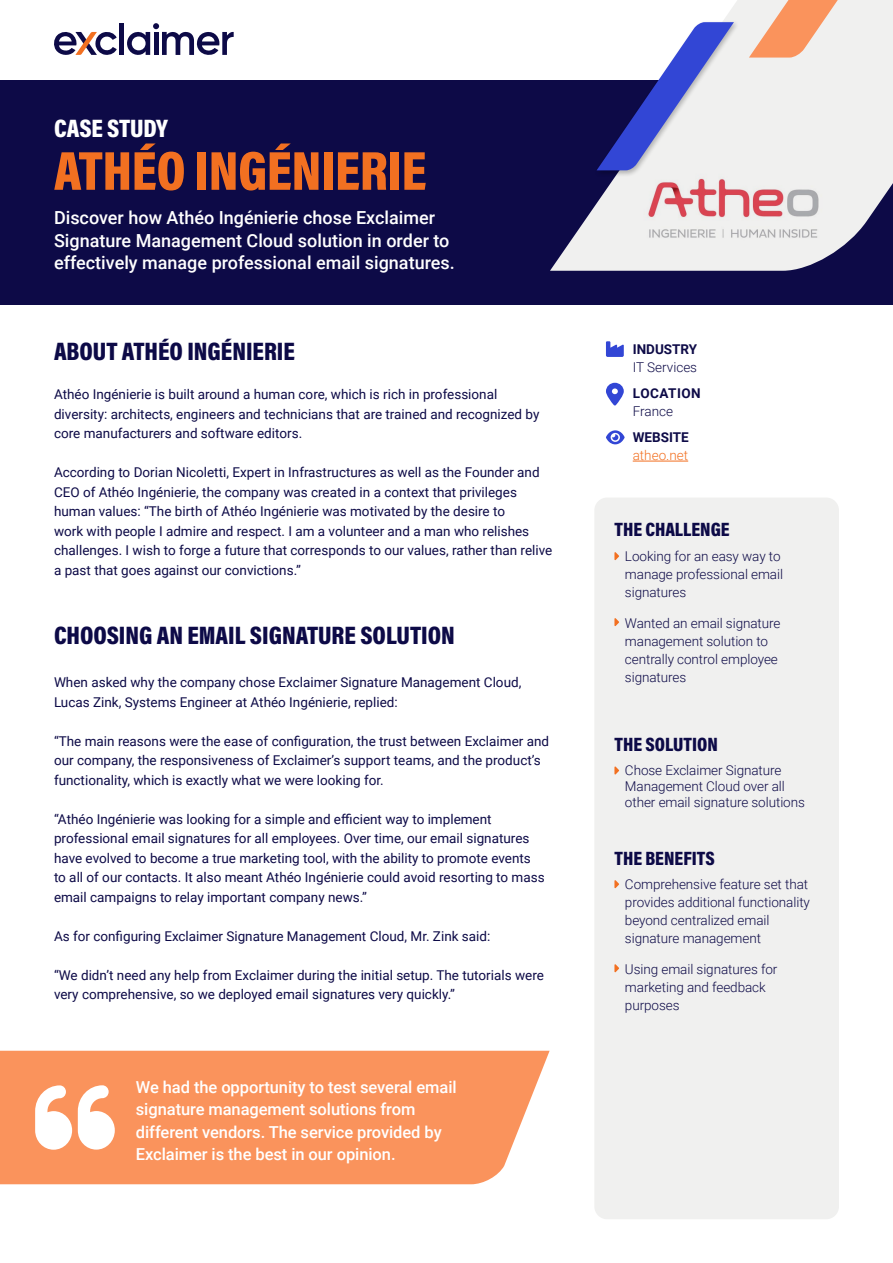
<style>
.page{position:relative;width:893px;height:1263px;background:#fff}
.page>*{position:absolute;margin:0;border:0;box-sizing:border-box;transform-origin:0 0}
.t1{font:900 55.5px "Acumin Pro Cond";letter-spacing:-.005em;color:#f27021}
.t2{font:900 25.5px "Acumin Pro Cond";color:#0d0a47}
.t3{font:900 25.5px "Acumin Pro Cond";letter-spacing:-.005em;color:#fff}
.t4{font:900 19.5px "Acumin Pro Cond";color:#0d0a47}
.t5{font:500 18px/22.5px "Roboto";color:#fff}
.t6{font:500 16.5px/22.5px "Roboto";letter-spacing:-.005em;color:#fff}
.t7{font:13.5px/19.5px "Roboto";color:#0d0a47}
.t8{font:300 13.5px/18px "Roboto";letter-spacing:-.005em;color:#0d0a47}
.t9{font:700 13.5px "Roboto";color:#0d0a47}
.t10{font:300 13.5px "Roboto";color:#f27021}
.t11{font:700 13.5px "Roboto";letter-spacing:.035em;color:#0d0a47}
</style>
<div class="page">
<div style="left:0;top:81px;width:893px;height:224px;background:#0d0a47"></div>
<div style="left:594px;top:497px;width:245px;height:722px;background:#f0f0ef;border-radius:13px"></div>
<svg style="left:614px;top:880px;width:5px;height:8px"></svg>
<svg style="left:614px;top:964px;width:5px;height:8px"></svg>
<svg style="left:614px;top:766px;width:5px;height:8px"></svg>
<hr style="left:633px;top:461px;width:55px;height:1px;background:#f27021">
<svg style="left:606px;top:383px;width:18px;height:23px"></svg>
<svg style="left:606px;top:341px;width:18px;height:16px"></svg>
<svg style="left:606px;top:430px;width:19px;height:14px"></svg>
<svg style="left:550px;top:0;width:343px;height:271px;fill:#f0f0ef"></svg>
<div style="left:594px;top:20px;width:146px;height:157px;background:#000;opacity:.25"></div>
<svg style="left:597px;top:22px;width:137px;height:148px"></svg>
<svg style="left:749px;top:0;width:144px;height:58px"></svg>
<svg style="left:54px;top:31px;width:63px;height:24px"></svg>
<hr style="left:120px;top:23px;width:4px;height:32px;background:#0d0a47">
<svg style="left:127px;top:23px;width:107px;height:32px"></svg>
<div style="left:0;top:1051px;width:550px;height:133px;background:#fa935c"></div>
<svg style="left:35px;top:1085px;width:37px;height:65px"></svg>
<svg style="left:78px;top:1085px;width:37px;height:64px"></svg>
<svg style="left:614px;top:552px;width:5px;height:8px"></svg>
<svg style="left:614px;top:618px;width:5px;height:8px"></svg>
<img style="left:632px;top:169px;width:207px;height:83px">
<h2 class="t3" style="left:54px;top:112px;width:116px">CASE STUDY</h2>
<h1 class="t1" style="left:54px;top:134px;width:374px">ATHÉO INGÉNIERIE</h1>
<h3 class="t5" style="left:54px;top:206px;width:402px">Discover how Athéo Ingénierie chose Exclaimer<br>Signature Management Cloud solution in order to effectively manage professional email signatures.</h3>
<h2 class="t2" style="left:54px;top:335px;width:243px">ABOUT ATHÉO INGÉNIERIE</h2>
<p class="t7" style="left:54px;top:384px;width:487px">Athéo Ingénierie is built around a human core, which is rich in professional diversity: architects, engineers and technicians that are trained and recognized by core manufacturers and software editors.</p>
<p class="t7" style="left:54px;top:462px;width:500px">According to Dorian Nicoletti, Expert in Infrastructures as well as the Founder and CEO of Athéo Ingénierie, the company was created in a context that privileges human values: “The birth of Athéo Ingénierie was motivated by the desire to<br>work with people I admire and respect. I am a volunteer and a man who relishes challenges. I wish to forge a future that corresponds to our values, rather than relive a past that goes against our convictions.”</p>
<h2 class="t2" style="left:54px;top:619px;width:402px">CHOOSING AN EMAIL SIGNATURE SOLUTION</h2>
<p class="t7" style="left:54px;top:672px;width:469px">When asked why the company chose Exclaimer Signature Management Cloud,<br>Lucas Zink, Systems Engineer at Athéo Ingénierie, replied:</p>
<p class="t7" style="left:54px;top:730px;width:497px">“The main reasons were the ease of configuration, the trust between Exclaimer and our company, the responsiveness of Exclaimer’s support teams, and the product’s functionality, which is exactly what we were looking for.</p>
<p class="t7" style="left:54px;top:808px;width:492px">“Athéo Ingénierie was looking for a simple and efficient way to implement professional email signatures for all employees. Over time, our email signatures have evolved to become a true marketing tool, with the ability to promote events to all of our contacts. It also meant Athéo Ingénierie could avoid resorting to mass email campaigns to relay important company news.”</p>
<p class="t7" style="left:54px;top:925px;width:438px">As for configuring Exclaimer Signature Management Cloud, Mr. Zink said:</p>
<p class="t7" style="left:54px;top:964px;width:491px">“We didn’t need any help from Exclaimer during the initial setup. The tutorials were very comprehensive, so we deployed email signatures very quickly.”</p>
<p class="t6" style="left:136px;top:1075px;width:322px">We had the opportunity to test several email signature management solutions from different vendors. The service provided by Exclaimer is the best in our opinion.</p>
<p class="t9" style="left:633px;top:340px;width:66px">INDUSTRY</p>
<p class="t8" style="left:633px;top:358px;width:66px">IT Services</p>
<p class="t11" style="left:633px;top:384px;width:69px">LOCATION</p>
<p class="t8" style="left:633px;top:402px;width:42px">France</p>
<p class="t9" style="left:633px;top:428px;width:58px">WEBSITE</p>
<p class="t10" style="left:633px;top:446px;width:57px">atheo.net</p>
<h3 class="t4" style="left:614px;top:517px;width:117px">THE CHALLENGE</h3>
<p class="t8" style="left:625px;top:546px;width:160px">Looking for an easy way to manage professional email signatures</p>
<p class="t8" style="left:625px;top:613px;width:157px">Wanted an email signature management solution to centrally control employee signatures</p>
<h3 class="t4" style="left:614px;top:731px;width:105px">THE SOLUTION</h3>
<p class="t8" style="left:625px;top:762px;width:181px;line-height:16.2px;text-indent:-11px">• Chose Exclaimer Signature<br>Management Cloud over all other email signature solutions</p>
<h3 class="t4" style="left:614px;top:845px;width:102px">THE BENEFITS</h3>
<p class="t8" style="left:625px;top:874px;width:187px">Comprehensive feature set that provides additional functionality beyond centralized email signature management</p>
<p class="t8" style="left:625px;top:959px;width:154px">Using email signatures for marketing and feedback purposes</p>
</div>
